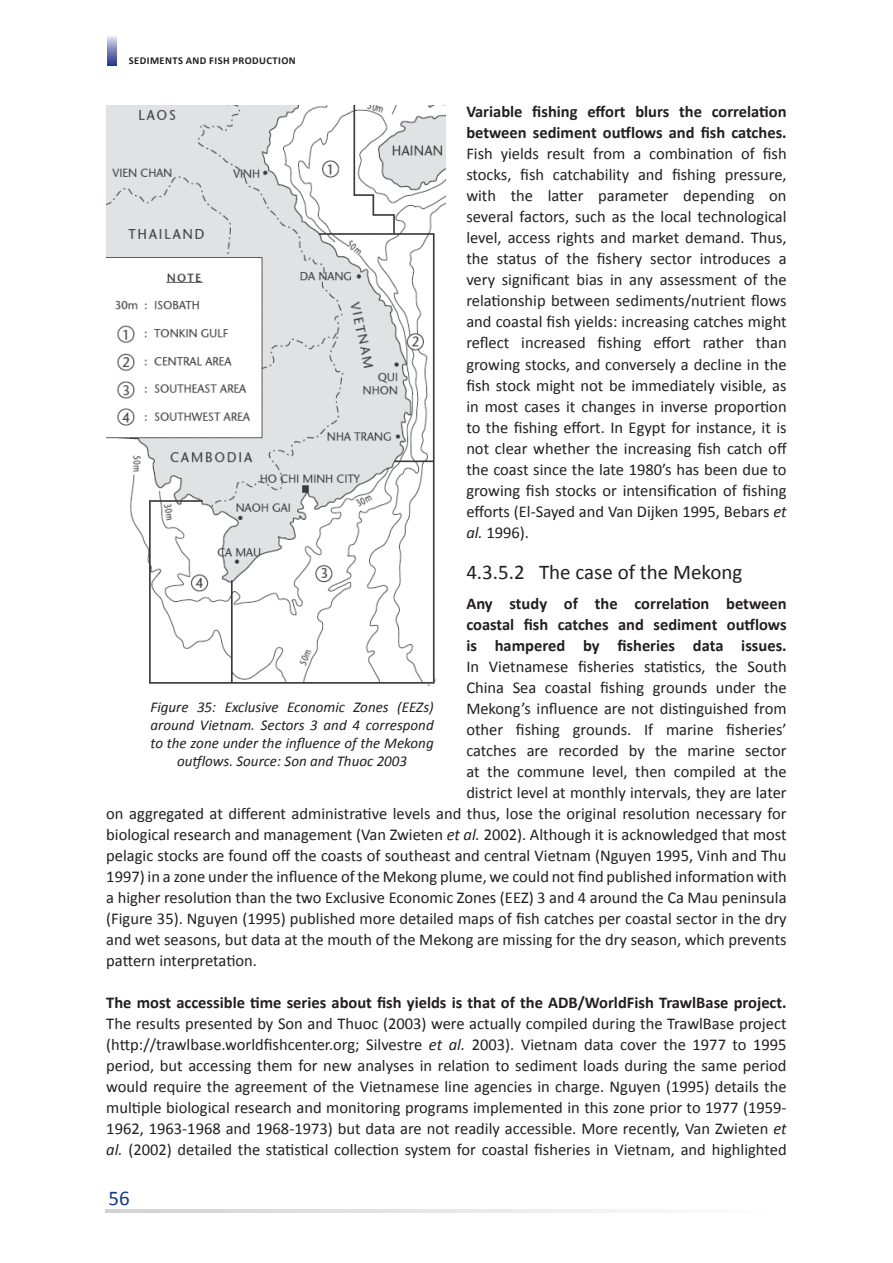
<style>
.page{position:relative;width:893px;height:1263px;background:#fff}
.page>*{position:absolute;margin:0;border:0;box-sizing:border-box;transform-origin:0 0}
.t1{font:21px "Calibri";color:#231f20}
.t2{font:21px "Calibri";color:#153889}
.t3{font:16.5px/21px "Calibri";color:#231f20;text-align:justify}
.t4{font:700 16.5px/21px "Calibri";color:#231f20}
.t5{font:italic 15px/18px "Calibri";color:#231f20;text-align:center}
.t6{font:700 10.5px "Calibri";letter-spacing:.04em;color:#231f20}
.s1{font-style:italic}
</style>
<div class="page">
<svg style="left:107px;top:36px;width:10px;height:30px"></svg>
<img style="left:106px;top:105px;width:339px;height:580px">
<svg style="left:106px;top:1210px;width:539px;height:3px"></svg>
<p class="t6" style="left:129px;top:54px;width:168px">SEDIMENTS AND FISH PRODUCTION</p>
<p class="t4" style="left:466px;top:101px;width:322px">Variable fishing effort blurs the correlation between sediment outflows and fish catches.</p>
<p class="t3" style="left:466px;top:143px;width:322px">Fish yields result from a combination of fish stocks, fish catchability and fishing pressure, with the latter parameter depending on several factors, such as the local technological level, access rights and market demand. Thus, the status of the fishery sector introduces a very significant bias in any assessment of the relationship between sediments/nutrient flows and coastal fish yields: increasing catches might reflect increased fishing effort rather than growing stocks, and conversely a decline in the fish stock might not be immediately visible, as in most cases it changes in inverse proportion to the fishing effort. In Egypt for instance, it is not clear whether the increasing fish catch off the coast since the late 1980’s has been due to growing fish stocks or intensification of fishing efforts (El-Sayed and Van Dijken 1995, Bebars <span class="s1">et al.</span> 1996).</p>
<p class="t1" style="left:466px;top:559px;width:278px">4.3.5.2 The case of the Mekong</p>
<p class="t4" style="left:466px;top:593px;width:322px;text-align:justify">Any study of the correlation between coastal fish catches and sediment outflows is hampered by fisheries data issues.</p>
<p class="t3" style="left:466px;top:656px;width:322px">In Vietnamese fisheries statistics, the South</p>
<p class="t3" style="left:466px;top:677px;width:322px">China Sea coastal fishing grounds under the</p>
<p class="t3" style="left:466px;top:698px;width:322px">Mekong’s influence are not distinguished from</p>
<p class="t3" style="left:466px;top:719px;width:322px">other fishing grounds. If marine fisheries’</p>
<p class="t3" style="left:466px;top:740px;width:322px">catches are recorded by the marine sector</p>
<p class="t3" style="left:466px;top:761px;width:322px">at the commune level, then compiled at the</p>
<p class="t3" style="left:466px;top:782px;width:322px">district level at monthly intervals, they are later</p>
<p class="t3" style="left:106px;top:803px;width:682px">on aggregated at different administrative levels and thus, lose the original resolution necessary for</p>
<p class="t3" style="left:106px;top:824px;width:682px">biological research and management (Van Zwieten <span class="s1">et al.</span> 2002). Although it is acknowledged that most</p>
<p class="t3" style="left:106px;top:845px;width:682px">pelagic stocks are found off the coasts of southeast and central Vietnam (Nguyen 1995, Vinh and Thu</p>
<p class="t3" style="left:106px;top:866px;width:682px">1997) in a zone under the influence of the Mekong plume, we could not find published information with</p>
<p class="t3" style="left:106px;top:887px;width:682px">a higher resolution than the two Exclusive Economic Zones (EEZ) 3 and 4 around the Ca Mau peninsula</p>
<p class="t3" style="left:106px;top:908px;width:682px">(Figure 35). Nguyen (1995) published more detailed maps of fish catches per coastal sector in the dry</p>
<p class="t3" style="left:106px;top:929px;width:682px">and wet seasons, but data at the mouth of the Mekong are missing for the dry season, which prevents</p>
<p class="t3" style="left:106px;top:950px;width:152px">pattern interpretation.</p>
<p class="t4" style="left:106px;top:992px;width:682px">The most accessible time series about fish yields is that of the ADB/WorldFish TrawlBase project.</p>
<p class="t3" style="left:106px;top:1013px;width:682px">The results presented by Son and Thuoc (2003) were actually compiled during the TrawlBase project (http://trawlbase.worldfishcenter.org; Silvestre <span class="s1">et al.</span> 2003). Vietnam data cover the 1977 to 1995 period, but accessing them for new analyses in relation to sediment loads during the same period would require the agreement of the Vietnamese line agencies in charge. Nguyen (1995) details the multiple biological research and monitoring programs implemented in this zone prior to 1977 (1959- 1962, 1963-1968 and 1968-1973) but data are not readily accessible. More recently, Van Zwieten <span class="s1">et al.</span> (2002) detailed the statistical collection system for coastal fisheries in Vietnam, and highlighted</p>
<p class="t5" style="left:151px;top:697px;width:285px">Figure 35: Exclusive Economic Zones (EEZs) around Vietnam. Sectors 3 and 4 correspond to the zone under the influence of the Mekong outflows. Source: Son and Thuoc 2003</p>
<p class="t2" style="left:109px;top:1185px;width:23px">56</p>
</div>
